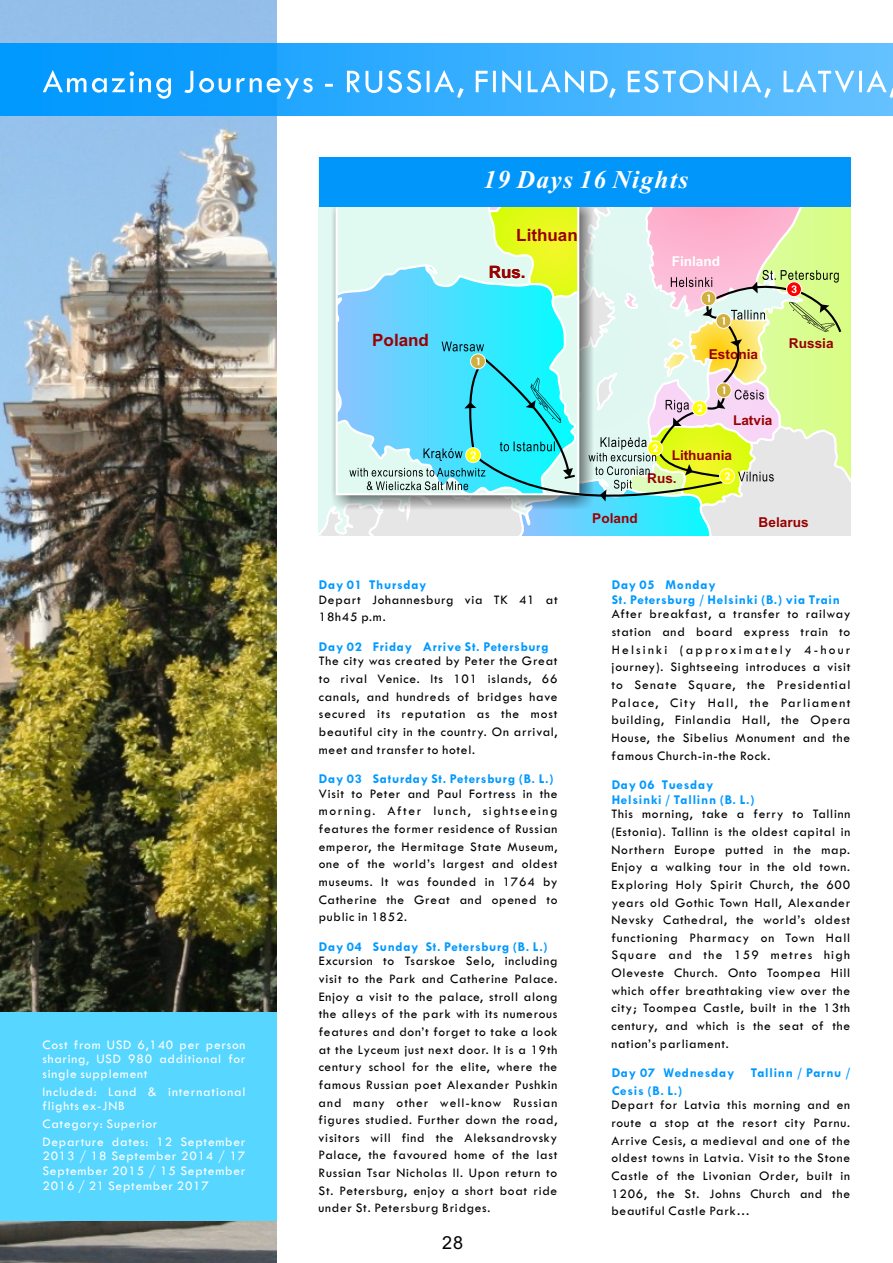
<style>
.page{position:relative;width:893px;height:1263px;background:#fff}
.page>*{position:absolute;margin:0;border:0;box-sizing:border-box;transform-origin:0 0}
.t1{font:italic 700 25.5px "Times New Roman";letter-spacing:.05em;color:#fff}
.t2{font:18px "Arial";color:#000}
.t3{font:700 17.1px "Arial";color:#900}
.t4{font:700 13.65px "Arial";color:#900}
.t5{font:700 13.65px "Arial";color:#fff}
.t6{font:13.5px/17.7px "Tw Cen";letter-spacing:.055em;color:#000;text-align:justify}
.t7{font:700 13.5px/14.7px "Tw Cen";letter-spacing:.055em;color:#09f}
.t8{font:13.5px/14.7px "Tw Cen";letter-spacing:.055em;color:#fff;text-align:justify}
.t9{font:13.5px/17.7px "Tw Cen";letter-spacing:.095em;color:#000}
.t10{font:13.5px "Tw Cen";letter-spacing:.075em;color:#000}
.t11{font:13.5px "Tw Cen";letter-spacing:.105em;color:#000}
</style>
<div class="page">
<img style="left:0;top:0;width:276px;height:1263px">
<svg style="left:319px;top:207px;width:531px;height:328px"></svg>
<div style="left:319px;top:158px;width:531px;height:49px;background:#0096fa"></div>
<div style="left:0;top:43px;width:893px;height:73px;background:linear-gradient(to right,#0095fd,#67c2ff)"></div>
<svg style="left:43px;top:70px;width:850px;height:29px"></svg>
<div style="left:0;top:1012px;width:276px;height:208px;background:#57d6ff"></div>
<p class="t8" style="left:43px;top:1038px;width:204px">Cost from USD 6,140 per person sharing, USD 980 additional for single supplement</p>
<p class="t8" style="left:43px;top:1085px;width:204px">Included: Land &amp; international flights ex-JNB</p>
<p class="t8" style="left:42px;top:1116px;width:204px;line-height:17.7px">Category: Superior<br>Departure dates: 12 September</p>
<p class="t8" style="left:42px;top:1149px;width:204px">2013 / 18 September 2014 / 17<br>September 2015 / 15 September 2016 / 21 September 2017</p>
<h1 class="t1" style="left:484px;top:171px;width:206px">19 Days 16 Nights</h1>
<p class="t3" style="left:372px;top:333px;width:58px">Poland</p>
<p class="t3" style="left:516px;top:228px;width:77px">Lithuania</p>
<p class="t3" style="left:489px;top:266px;width:38px">Rus.</p>
<p class="t5" style="left:672px;top:256px;width:50px">Finland</p>
<p class="t4" style="left:709px;top:349px;width:51px">Estonia</p>
<p class="t4" style="left:789px;top:338px;width:46px">Russia</p>
<p class="t4" style="left:733px;top:415px;width:41px">Latvia</p>
<p class="t4" style="left:672px;top:450px;width:62px">Lithuania</p>
<p class="t4" style="left:647px;top:473px;width:31px">Rus.</p>
<p class="t4" style="left:592px;top:513px;width:47px">Poland</p>
<p class="t4" style="left:759px;top:517px;width:51px">Belarus</p>
<p class="t7" style="left:319px;top:578px;width:109px">Day 01 Thursday</p>
<p class="t7" style="left:612px;top:578px;width:230px">Day 05 Monday<br>St. Petersburg / Helsinki (B.) via Train</p>
<p class="t7" style="left:319px;top:640px;width:231px">Day 02 Friday Arrive St. Petersburg</p>
<p class="t6" style="left:319px;top:591px;width:240px">Depart Johannesburg via TK 41 at<br>18h45 p.m.</p>
<p class="t6" style="left:612px;top:606px;width:240px">After breakfast, a transfer to railway station and board express train to Helsinki (approximately 4-hour</p>
<p class="t6" style="left:319px;top:653px;width:240px">The city was created by Peter the Great</p>
<p class="t6" style="left:612px;top:659px;width:240px">journey). Sightseeing introduces a visit</p>
<p class="t6" style="left:319px;top:671px;width:240px">to rival Venice. Its 101 islands, 66</p>
<p class="t10" style="left:612px;top:680px;width:240px">to Senate Square, the Presidential</p>
<p class="t6" style="left:319px;top:688px;width:240px">canals, and hundreds of bridges have</p>
<p class="t11" style="left:612px;top:697px;width:240px">Palace, City Hall, the Parliament</p>
<p class="t6" style="left:319px;top:706px;width:240px">secured its reputation as the most</p>
<p class="t6" style="left:612px;top:712px;width:240px">building, Finlandia Hall, the Opera</p>
<p class="t6" style="left:319px;top:724px;width:240px">beautiful city in the country. On arrival,</p>
<p class="t6" style="left:612px;top:730px;width:240px">House, the Sibelius Monument and the</p>
<p class="t6" style="left:319px;top:741px;width:158px">meet and transfer to hotel.</p>
<p class="t6" style="left:612px;top:747px;width:160px">famous Church-in-the Rock.</p>
<p class="t7" style="left:319px;top:772px;width:236px">Day 03 Saturday St. Petersburg (B. L.)</p>
<p class="t9" style="left:319px;top:785px;width:240px">Visit to Peter and Paul Fortress in the morning. After lunch, sightseeing</p>
<p class="t7" style="left:612px;top:778px;width:144px">Day 06 Tuesday<br>Helsinki / Tallinn (B. L.)</p>
<p class="t6" style="left:612px;top:806px;width:240px">This morning, take a ferry to Tallinn</p>
<p class="t6" style="left:319px;top:821px;width:240px">features the former residence of Russian</p>
<p class="t6" style="left:612px;top:824px;width:240px">(Estonia). Tallinn is the oldest capital in</p>
<p class="t6" style="left:319px;top:838px;width:240px">emperor, the Hermitage State Museum,</p>
<p class="t6" style="left:611px;top:841px;width:240px">Northern Europe putted in the map.</p>
<p class="t6" style="left:319px;top:856px;width:240px">one of the world’s largest and oldest</p>
<p class="t6" style="left:611px;top:859px;width:240px">Enjoy a walking tour in the old town.</p>
<p class="t6" style="left:319px;top:874px;width:240px">museums. It was founded in 1764 by</p>
<p class="t6" style="left:611px;top:877px;width:240px">Exploring Holy Spirit Church, the 600</p>
<p class="t6" style="left:319px;top:891px;width:240px">Catherine the Great and opened to</p>
<p class="t6" style="left:611px;top:894px;width:240px">years old Gothic Town Hall, Alexander</p>
<p class="t6" style="left:319px;top:909px;width:90px">public in 1852.</p>
<p class="t6" style="left:611px;top:912px;width:240px">Nevsky Cathedral, the world’s oldest functioning Pharmacy on Town Hall Square and the 159 metres high</p>
<p class="t7" style="left:319px;top:940px;width:230px">Day 04 Sunday St. Petersburg (B. L.)</p>
<p class="t6" style="left:319px;top:953px;width:240px">Excursion to Tsarskoe Selo, including</p>
<p class="t6" style="left:611px;top:965px;width:240px">Oleveste Church. Onto Toompea Hill</p>
<p class="t6" style="left:319px;top:971px;width:240px">visit to the Park and Catherine Palace.</p>
<p class="t6" style="left:319px;top:988px;width:240px">Enjoy a visit to the palace, stroll along</p>
<p class="t6" style="left:319px;top:1006px;width:240px">the alleys of the park with its numerous</p>
<p class="t6" style="left:319px;top:1024px;width:240px">features and don’t forget to take a look</p>
<p class="t6" style="left:319px;top:1041px;width:240px">at the Lyceum just next door. It is a 19th century school for the elite, where the famous Russian poet Alexander Pushkin and many other well-know Russian</p>
<p class="t6" style="left:611px;top:982px;width:240px">which offer breathtaking view over the</p>
<p class="t6" style="left:611px;top:1000px;width:240px">city; Toompea Castle, built in the 13th</p>
<p class="t6" style="left:611px;top:1018px;width:240px">century, and which is the seat of the</p>
<p class="t6" style="left:611px;top:1035px;width:119px">nation’s parliament.</p>
<p class="t7" style="left:612px;top:1065px;width:240px;line-height:17.7px">Day 07 Wednesday Tallinn / Parnu /<br>Cesis (B. L.)</p>
<p class="t6" style="left:611px;top:1097px;width:240px">Depart for Latvia this morning and en</p>
<p class="t6" style="left:319px;top:1112px;width:240px">figures studied. Further down the road,</p>
<p class="t6" style="left:611px;top:1115px;width:240px">route a stop at the resort city Parnu.</p>
<p class="t6" style="left:319px;top:1129px;width:240px">visitors will find the Aleksandrovsky</p>
<p class="t6" style="left:611px;top:1132px;width:240px">Arrive Cesis, a medieval and one of the</p>
<p class="t6" style="left:319px;top:1147px;width:240px">Palace, the favoured home of the last</p>
<p class="t6" style="left:611px;top:1150px;width:240px">oldest towns in Latvia. Visit to the Stone</p>
<p class="t6" style="left:319px;top:1165px;width:240px">Russian Tsar Nicholas II. Upon return to</p>
<p class="t6" style="left:611px;top:1168px;width:240px">Castle of the Livonian Order, built in</p>
<p class="t6" style="left:319px;top:1182px;width:240px">St. Petersburg, enjoy a short boat ride</p>
<p class="t6" style="left:611px;top:1185px;width:240px">1206, the St. Johns Church and the</p>
<p class="t6" style="left:319px;top:1200px;width:173px">under St. Petersburg Bridges.</p>
<p class="t6" style="left:611px;top:1203px;width:140px">beautiful Castle Park…</p>
<h2 class="t2" style="left:442px;top:1236px;width:23px">28</h2>
</div>
